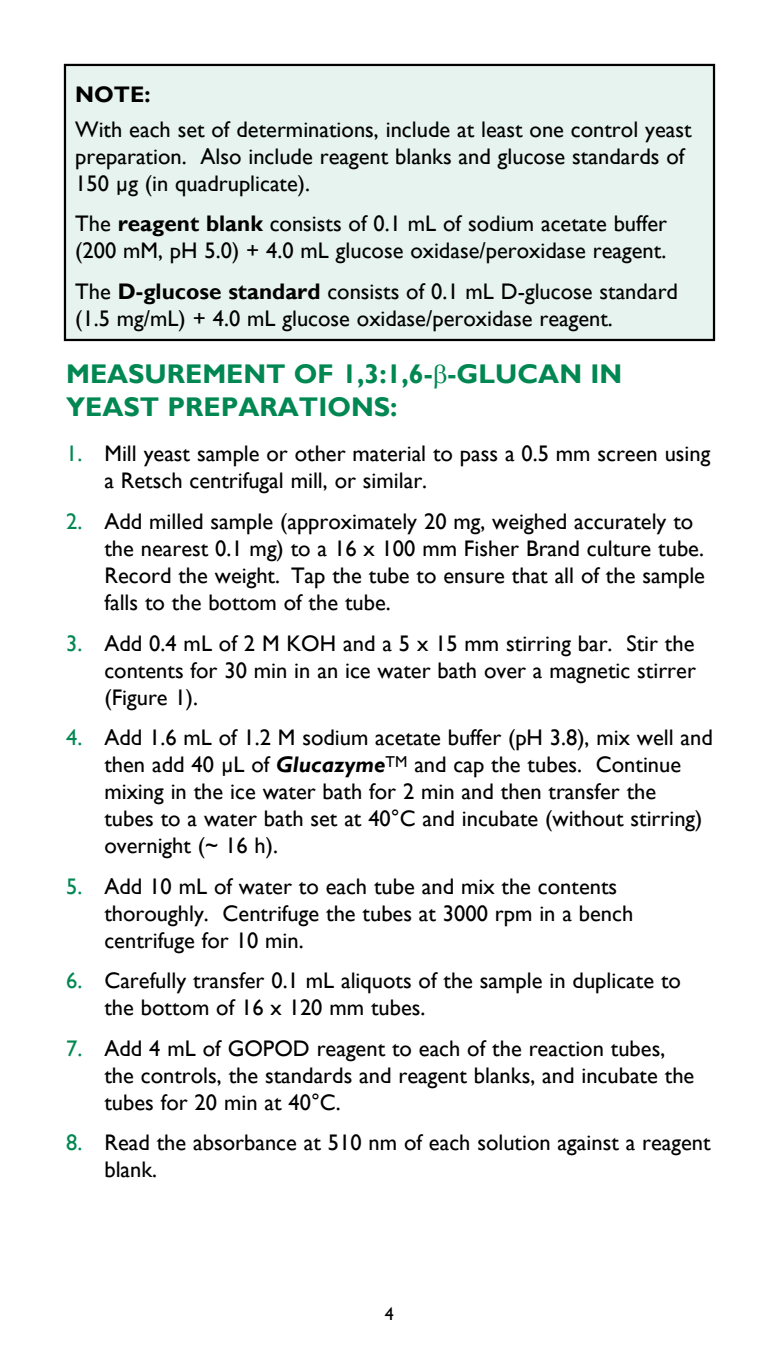
<style>
.page{position:relative;width:779px;height:1353px;background:#fff}
.page>*{position:absolute;margin:0;border:0;box-sizing:border-box;transform-origin:0 0}
.t1{font:700 27px/32.4px "Gill Sans";color:#008752}
.t2{font:22.5px/27px "Gill Sans";color:#000}
.t3{font:700 22.5px "Gill Sans";color:#000}
.t4{font:18px "Gill Sans";color:#000}
.s1{font-weight:700}
.s2{color:#008752}
.s3{font-weight:700;font-style:italic}
</style>
<div class="page">
<div style="left:65px;top:65px;width:648px;height:275px;background:#e6f3ee"></div>
<div style="left:64px;top:64px;width:650px;height:277px;border:2px solid #000"></div>
<p class="t3" style="left:75px;top:80px;width:77px">NOTE:</p>
<p class="t2" style="left:75px;top:116px;width:617px">With each set of determinations, include at least one control yeast preparation. Also include reagent blanks and glucose standards of<br>150 μg (in quadruplicate).</p>
<p class="t2" style="left:75px;top:210px;width:593px">The <span class="s1">reagent blank</span> consists of 0.1 mL of sodium acetate buffer (200 mM, pH 5.0) + 4.0 mL glucose oxidase/peroxidase reagent.</p>
<p class="t2" style="left:75px;top:278px;width:604px">The <span class="s1">D-glucose standard</span> consists of 0.1 mL D-glucose standard (1.5 mg/mL) + 4.0 mL glucose oxidase/peroxidase reagent.</p>
<p class="t1" style="left:66px;top:358px;width:557px">MEASUREMENT OF 1,3:1,6- -GLUCAN IN<br>YEAST PREPARATIONS:</p>
<p class="t2" style="left:104px;top:441px;width:607px;text-indent:-38px"><span class="s2">1.</span> Mill yeast sample or other material to pass a 0.5 mm screen using a Retsch centrifugal mill, or similar.</p>
<p class="t2" style="left:104px;top:508px;width:601px;text-indent:-38px"><span class="s2">2.</span> Add milled sample (approximately 20 mg, weighed accurately to the nearest 0.1 mg) to a 16 x 100 mm Fisher Brand culture tube.<br>Record the weight. Tap the tube to ensure that all of the sample falls to the bottom of the tube.</p>
<p class="t2" style="left:104px;top:630px;width:592px;text-align:justify;text-indent:-38px"><span class="s2">3.</span> Add 0.4 mL of 2 M KOH and a 5 x 15 mm stirring bar. Stir the contents for 30 min in an ice water bath over a magnetic stirrer (Figure 1).</p>
<p class="t2" style="left:104px;top:724px;width:609px;text-indent:-38px"><span class="s2">4.</span> Add 1.6 mL of 1.2 M sodium acetate buffer (pH 3.8), mix well and then add 40 μL of <span class="s3">Glucazyme</span><sup>TM</sup> and cap the tubes. Continue mixing in the ice water bath for 2 min and then transfer the<br>tubes to a water bath set at 40°C and incubate (without stirring) overnight (~ 16 h).</p>
<p class="t2" style="left:104px;top:873px;width:530px;text-indent:-38px"><span class="s2">5.</span> Add 10 mL of water to each tube and mix the contents thoroughly. Centrifuge the tubes at 3000 rpm in a bench centrifuge for 10 min.</p>
<p class="t2" style="left:104px;top:967px;width:577px;text-indent:-38px"><span class="s2">6.</span> Carefully transfer 0.1 mL aliquots of the sample in duplicate to the bottom of 16 x 120 mm tubes.</p>
<p class="t2" style="left:104px;top:1035px;width:591px;text-indent:-38px"><span class="s2">7.</span> Add 4 mL of GOPOD reagent to each of the reaction tubes, the controls, the standards and reagent blanks, and incubate the tubes for 20 min at 40°C.</p>
<p class="t2" style="left:104px;top:1129px;width:607px;text-indent:-38px"><span class="s2">8.</span> Read the absorbance at 510 nm of each solution against a reagent blank.</p>
<p class="t4" style="left:385px;top:1302px;width:10px">4</p>
</div>
